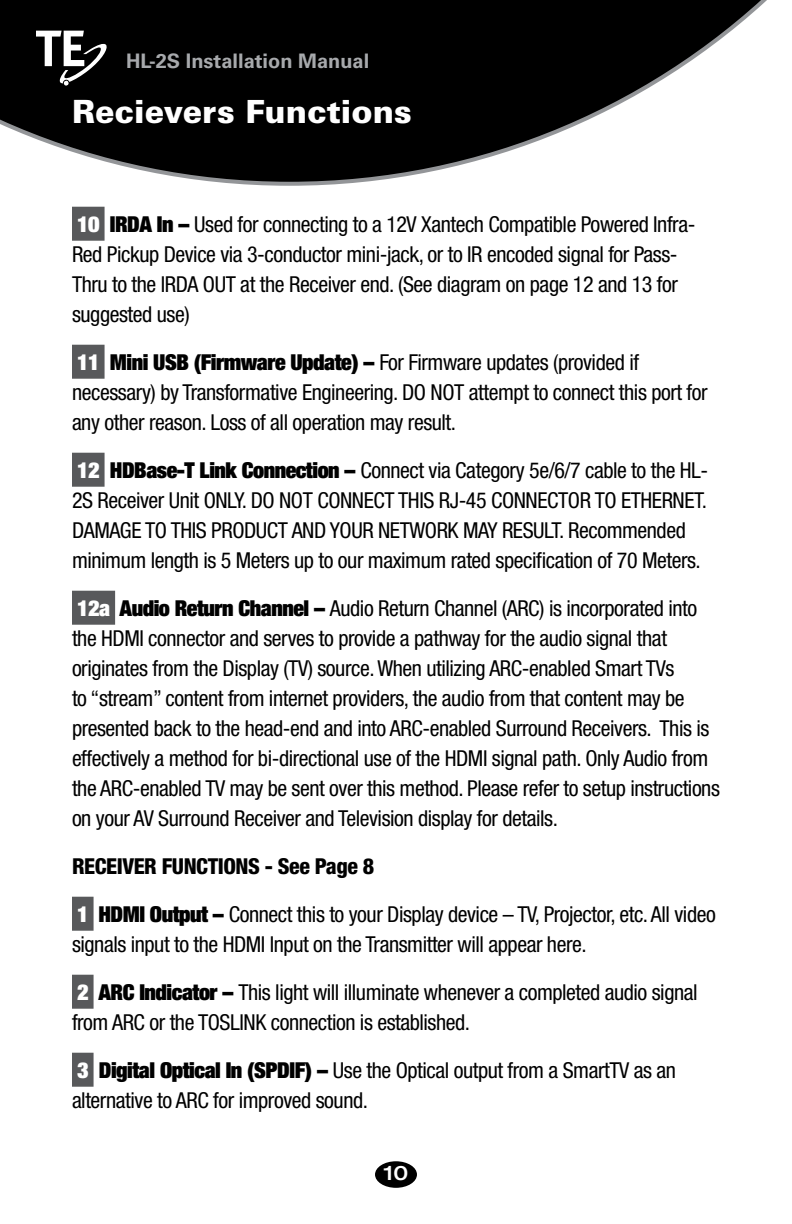
<style>
.page{position:relative;width:792px;height:1224px;background:#fff}
.page>*{position:absolute;margin:0;border:0;box-sizing:border-box;transform-origin:0 0}
.t1{font:900 32px "Univers LT Std";color:#fff}
.t2{font:condensed 22px/30px "Helvetica Neue LT Std";letter-spacing:-.02em;color:#000}
.t3{font:700 20px "Univers LT Std";color:#a7a9ac}
.t4{font:500 expanded 20px "Helvetica Neue LT Std";color:#fff}
.s1{font-weight:900;color:#fff}
.s2{font-weight:900}
.s3{font-weight:800}
</style>
<div class="page">
<svg style="left:0;top:0;width:588px;height:186px;background:#212121"></svg>
<svg style="left:588px;top:0;width:179px;height:120px"></svg>
<div style="left:375px;top:1161px;width:42px;height:27px;background:#000;border-radius:50%"></div>
<svg style="left:36px;top:31px;width:73px;height:55px"></svg>
<div style="left:72px;top:207px;width:33px;height:34px;background:#58595b"></div>
<div style="left:72px;top:345px;width:33px;height:34px;background:#58595b"></div>
<div style="left:72px;top:453px;width:33px;height:34px;background:#58595b"></div>
<div style="left:72px;top:591px;width:43px;height:34px;background:#58595b"></div>
<div style="left:72px;top:897px;width:22px;height:34px;background:#58595b"></div>
<div style="left:72px;top:975px;width:22px;height:34px;background:#58595b"></div>
<div style="left:72px;top:1053px;width:22px;height:34px;background:#58595b"></div>
<p class="t3" style="left:126px;top:49px;width:245px">HL-2S Installation Manual</p>
<h1 class="t1" style="left:72px;top:91px;width:342px">Recievers Functions</h1>
<p class="t2" style="left:72px;top:209px;width:625px"><span class="s1">10</span> <span class="s2">IRDA In –</span> Used for connecting to a 12V Xantech Compatible Powered Infra-Red Pickup Device via 3-conductor mini-jack, or to IR encoded signal for Pass-Thru to the IRDA OUT at the Receiver end. (See diagram on page 12 and 13 for suggested use)</p>
<p class="t2" style="left:72px;top:347px;width:637px"><span class="s1">11</span> <span class="s2">Mini USB (Firmware Update) –</span> For Firmware updates (provided if necessary) by Transformative Engineering. DO NOT attempt to connect this port for any other reason. Loss of all operation may result.</p>
<p class="t2" style="left:72px;top:455px;width:638px"><span class="s1">12</span> <span class="s2">HDBase-T Link Connection –</span> Connect via Category 5e/6/7 cable to the HL-2S Receiver Unit ONLY. DO NOT CONNECT THIS RJ-45 CONNECTOR TO ETHERNET.<br>DAMAGE TO THIS PRODUCT AND YOUR NETWORK MAY RESULT. Recommended minimum length is 5 Meters up to our maximum rated specification of 70 Meters.</p>
<p class="t2" style="left:72px;top:593px;width:650px"><span class="s1">12a</span> <span class="s2">Audio Return Channel –</span> Audio Return Channel (ARC) is incorporated into the HDMI connector and serves to provide a pathway for the audio signal that originates from the Display (TV) source. When utilizing ARC-enabled Smart TVs<br>to “stream” content from internet providers, the audio from that content may be presented back to the head-end and into ARC-enabled Surround Receivers. This is effectively a method for bi-directional use of the HDMI signal path. Only Audio from the ARC-enabled TV may be sent over this method. Please refer to setup instructions on your AV Surround Receiver and Television display for details.</p>
<p class="t2" style="left:72px;top:842px;width:645px;line-height:48px"><span class="s3">RECEIVER FUNCTIONS - See Page 8<br></span><span class="s1">1</span> <span class="s2">HDMI Output –</span> Connect this to your Display device – TV, Projector, etc. All video</p>
<p class="t2" style="left:72px;top:920px;width:627px;line-height:48px">signals input to the HDMI Input on the Transmitter will appear here.<br><span class="s1">2</span> <span class="s2">ARC Indicator –</span> This light will illuminate whenever a completed audio signal</p>
<p class="t2" style="left:72px;top:998px;width:605px;line-height:48px">from ARC or the TOSLINK connection is established.<br><span class="s1">3</span> <span class="s2">Digital Optical In (SPDIF) –</span> Use the Optical output from a SmartTV as an</p>
<p class="t2" style="left:72px;top:1085px;width:298px">alternative to ARC for improved sound.</p>
<p class="t4" style="left:384px;top:1161px;width:26px">10</p>
</div>
